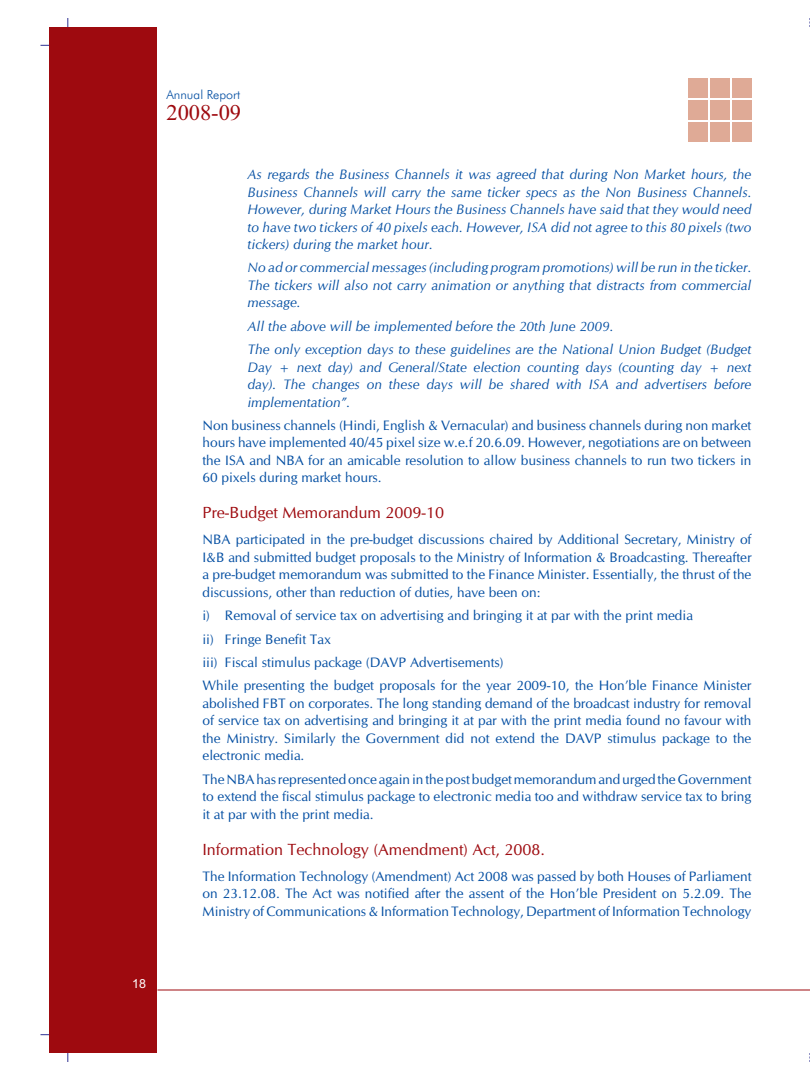
<style>
.page{position:relative;width:810px;height:1080px;background:#fff}
.page>*{position:absolute;margin:0;border:0;box-sizing:border-box;transform-origin:0 0}
.t1{font:22.5px "Times New Roman";color:#9e0a0f}
.t2{font:16.25px "CG Omega";color:#9e0a0f}
.t3{font:13.75px/17.5px "CG Omega";color:#034ea2;text-align:justify}
.t4{font:italic 13.75px/17.5px "CG Omega";color:#034ea2;text-align:justify}
.t5{font:300 12.5px "Futura BT";color:#034ea2}
.t6{font:12.5px "Arial";color:#fff}
</style>
<div class="page">
<div style="left:49px;top:27px;width:109px;height:1026px;background:#9e0a0f"></div>
<div style="left:688px;top:79px;width:20px;height:19px;background:#dfaa96"></div>
<div style="left:732px;top:79px;width:19px;height:19px;background:#dfaa96"></div>
<div style="left:710px;top:79px;width:20px;height:19px;background:#dfaa96"></div>
<div style="left:688px;top:123px;width:20px;height:19px;background:#dfaa96"></div>
<div style="left:732px;top:123px;width:19px;height:19px;background:#dfaa96"></div>
<div style="left:710px;top:123px;width:20px;height:19px;background:#dfaa96"></div>
<div style="left:688px;top:101px;width:20px;height:19px;background:#dfaa96"></div>
<div style="left:732px;top:101px;width:19px;height:19px;background:#dfaa96"></div>
<div style="left:710px;top:101px;width:20px;height:19px;background:#dfaa96"></div>
<hr style="left:158px;top:990px;width:652px;height:1px;background:#9e0a0f">
<p class="t5" style="left:166px;top:90px;width:75px">Annual Report</p>
<h1 class="t1" style="left:166px;top:99px;width:76px">2008-09</h1>
<p class="t4" style="left:248px;top:167px;width:506px">As regards the Business Channels it was agreed that during Non Market hours, the Business Channels will carry the same ticker specs as the Non Business Channels.<br>However, during Market Hours the Business Channels have said that they would need to have two tickers of 40 pixels each. However, ISA did not agree to this 80 pixels (two tickers) during the market hour.</p>
<p class="t4" style="left:248px;top:260px;width:506px">No ad or commercial messages (including program promotions) will be run in the ticker.<br>The tickers will also not carry animation or anything that distracts from commercial message.</p>
<p class="t4" style="left:248px;top:315px;width:506px;line-height:23.4px">All the above will be implemented before the 20th June 2009.<br>The only exception days to these guidelines are the National Union Budget (Budget</p>
<p class="t4" style="left:248px;top:359px;width:505px">Day + next day) and General/State election counting days (counting day + next day). The changes on these days will be shared with ISA and advertisers before implementation”.</p>
<p class="t3" style="left:203px;top:418px;width:550px">Non business channels (Hindi, English &amp; Vernacular) and business channels during non market hours have implemented 40/45 pixel size w.e.f 20.6.09. However, negotiations are on between the ISA and NBA for an amicable resolution to allow business channels to run two tickers in 60 pixels during market hours.</p>
<p class="t2" style="left:202px;top:506px;width:243px">Pre-Budget Memorandum 2009-10</p>
<p class="t3" style="left:202px;top:532px;width:551px">NBA participated in the pre-budget discussions chaired by Additional Secretary, Ministry of I&amp;B and submitted budget proposals to the Ministry of Information &amp; Broadcasting. Thereafter a pre-budget memorandum was submitted to the Finance Minister. Essentially, the thrust of the discussions, other than reduction of duties, have been on:</p>
<p class="t3" style="left:202px;top:605px;width:550px;line-height:23.4px;text-align:left">i) Removal of service tax on advertising and bringing it at par with the print media<br>ii) Fringe Benefit Tax<br>iii) Fiscal stimulus package (DAVP Advertisements)<br>While presenting the budget proposals for the year 2009-10, the Hon’ble Finance Minister</p>
<p class="t3" style="left:202px;top:695px;width:551px">abolished FBT on corporates. The long standing demand of the broadcast industry for removal of service tax on advertising and bringing it at par with the print media found no favour with the Ministry. Similarly the Government did not extend the DAVP stimulus package to the electronic media.</p>
<p class="t3" style="left:202px;top:771px;width:551px">The NBA has represented once again in the post budget memorandum and urged the Government to extend the fiscal stimulus package to electronic media too and withdraw service tax to bring it at par with the print media.</p>
<p class="t2" style="left:202px;top:843px;width:344px">Information Technology (Amendment) Act, 2008.</p>
<p class="t3" style="left:202px;top:868px;width:550px">The Information Technology (Amendment) Act 2008 was passed by both Houses of Parliament on 23.12.08. The Act was notified after the assent of the Hon’ble President on 5.2.09. The Ministry of Communications &amp; Information Technology, Department of Information Technology</p>
<p class="t6" style="left:132px;top:976px;width:15px">18</p>
</div>
